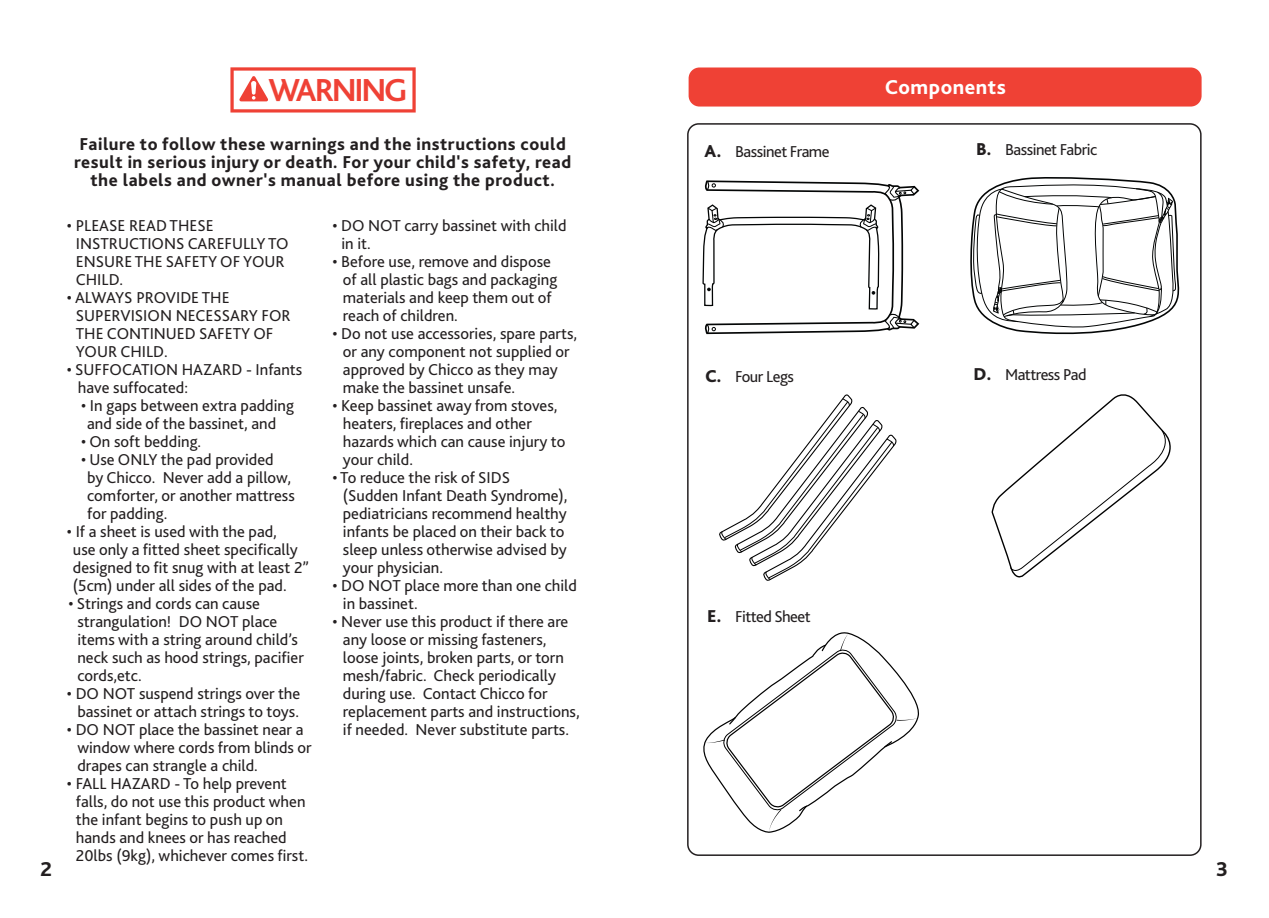
<style>
.page{position:relative;width:1269px;height:918px;background:#fff}
.page>*{position:absolute;margin:0;border:0;box-sizing:border-box;transform-origin:0 0}
.t1{font:700 33.3px "Bliss";letter-spacing:-.05em;color:#ef4135}
.t2{font:800 21px "Bliss 2";letter-spacing:.025em;color:#fff}
.t3{font:800 21px "Bliss 2";color:#231f20}
.t4{font:800 18px/18px "Bliss 2";letter-spacing:.03em;color:#231f20;text-align:center}
.t5{font:800 18px "Bliss 2";color:#231f20}
.C5_text{font:16.5px/18px "Bliss 2";color:#231f20}
.C5_text-2{font:16.5px "Bliss 2";letter-spacing:-.03em;color:#231f20}
</style>
<div class="page">
<div style="left:689px;top:68px;width:513px;height:39px;background:#ef4135;border-radius:11px"></div>
<svg style="left:970px;top:177px;width:210px;height:158px"></svg>
<svg style="left:230px;top:67px;width:186px;height:46px"></svg>
<svg style="left:719px;top:394px;width:178px;height:187px"></svg>
<svg style="left:702px;top:180px;width:218px;height:155px"></svg>
<svg style="left:703px;top:632px;width:216px;height:201px"></svg>
<svg style="left:991px;top:394px;width:180px;height:184px"></svg>
<p class="t1" style="left:269px;top:72px;width:140px">WARNING</p>
<p class="t4" style="left:74px;top:135px;width:498px">Failure to follow these warnings and the instructions could result in serious injury or death. For your child's safety, read the labels and owner's manual before using the product.</p>
<p class="C5_text" style="left:76px;top:216px;width:214px;text-indent:-9px">• PLEASE READ THESE<br>INSTRUCTIONS CAREFULLY TO<br>ENSURE THE SAFETY OF YOUR<br>CHILD.</p>
<p class="C5_text" style="left:76px;top:288px;width:216px;text-indent:-9px">• ALWAYS PROVIDE THE<br>SUPERVISION NECESSARY FOR<br>THE CONTINUED SAFETY OF<br>YOUR CHILD.</p>
<p class="C5_text" style="left:78px;top:360px;width:226px;text-indent:-11px">• SUFFOCATION HAZARD - Infants have suffocated:</p>
<p class="C5_text" style="left:87px;top:396px;width:208px;text-indent:-6px">• In gaps between extra padding and side of the bassinet, and</p>
<p class="C5_text" style="left:81px;top:432px;width:122px">• On soft bedding.</p>
<p class="C5_text" style="left:87px;top:450px;width:209px;text-indent:-6px">• Use ONLY the pad provided<br>by Chicco. Never add a pillow, comforter, or another mattress for padding.</p>
<p class="C5_text" style="left:73px;top:522px;width:238px;text-indent:-6px">• If a sheet is used with the pad,<br>use only a fitted sheet specifically designed to fit snug with at least 2” (5cm) under all sides of the pad.</p>
<p class="C5_text" style="left:77px;top:594px;width:228px;text-indent:-9px">• Strings and cords can cause strangulation! DO NOT place items with a string around child’s neck such as hood strings, pacifier cords,etc.</p>
<p class="C5_text" style="left:67px;top:684px;width:235px;text-align:center">• DO NOT suspend strings over the bassinet or attach strings to toys.</p>
<p class="C5_text" style="left:77px;top:720px;width:236px;text-indent:-10px">• DO NOT place the bassinet near a window where cords from blinds or drapes can strangle a child.</p>
<p class="C5_text" style="left:76px;top:774px;width:234px;text-indent:-9px">• FALL HAZARD - To help prevent falls, do not use this product when the infant begins to push up on hands and knees or has reached<br>20lbs (9kg), whichever comes first.</p>
<p class="t2" style="left:885px;top:74px;width:123px">Components</p>
<p class="t5" style="left:705px;top:140px;width:18px">A.</p>
<p class="C5_text-2" style="left:735px;top:141px;width:96px">Bassinet Frame</p>
<p class="t5" style="left:976px;top:138px;width:17px">B.</p>
<p class="C5_text-2" style="left:1005px;top:140px;width:94px">Bassinet Fabric</p>
<p class="C5_text" style="left:341px;top:216px;width:227px;text-indent:-9px">• DO NOT carry bassinet with child in it.</p>
<p class="C5_text" style="left:343px;top:252px;width:216px;text-indent:-10px">• Before use, remove and dispose of all plastic bags and packaging materials and keep them out of reach of children.</p>
<p class="C5_text" style="left:343px;top:324px;width:236px;text-indent:-10px">• Do not use accessories, spare parts, or any component not supplied or approved by Chicco as they may make the bassinet unsafe.</p>
<p class="C5_text" style="left:343px;top:396px;width:224px;text-indent:-10px">• Keep bassinet away from stoves, heaters, fireplaces and other hazards which can cause injury to your child.</p>
<p class="C5_text" style="left:343px;top:468px;width:226px;text-indent:-10px">• To reduce the risk of SIDS (Sudden Infant Death Syndrome), pediatricians recommend healthy infants be placed on their back to sleep unless otherwise advised by your physician.</p>
<p class="C5_text" style="left:343px;top:576px;width:236px;text-indent:-10px">• DO NOT place more than one child in bassinet.</p>
<p class="C5_text" style="left:343px;top:612px;width:238px;text-indent:-10px">• Never use this product if there are any loose or missing fasteners, loose joints, broken parts, or torn mesh/fabric. Check periodically during use. Contact Chicco for replacement parts and instructions, if needed. Never substitute parts.</p>
<p class="t5" style="left:705px;top:365px;width:18px">C.</p>
<p class="C5_text-2" style="left:735px;top:366px;width:61px">Four Legs</p>
<p class="t5" style="left:974px;top:363px;width:19px">D.</p>
<p class="C5_text-2" style="left:1005px;top:365px;width:83px">Mattress Pad</p>
<p class="t5" style="left:707px;top:605px;width:16px">E.</p>
<p class="C5_text-2" style="left:735px;top:606px;width:77px">Fitted Sheet</p>
<p class="t3" style="left:40px;top:856px;width:13px">2</p>
<p class="t3" style="left:1216px;top:856px;width:13px">3</p>
</div>
